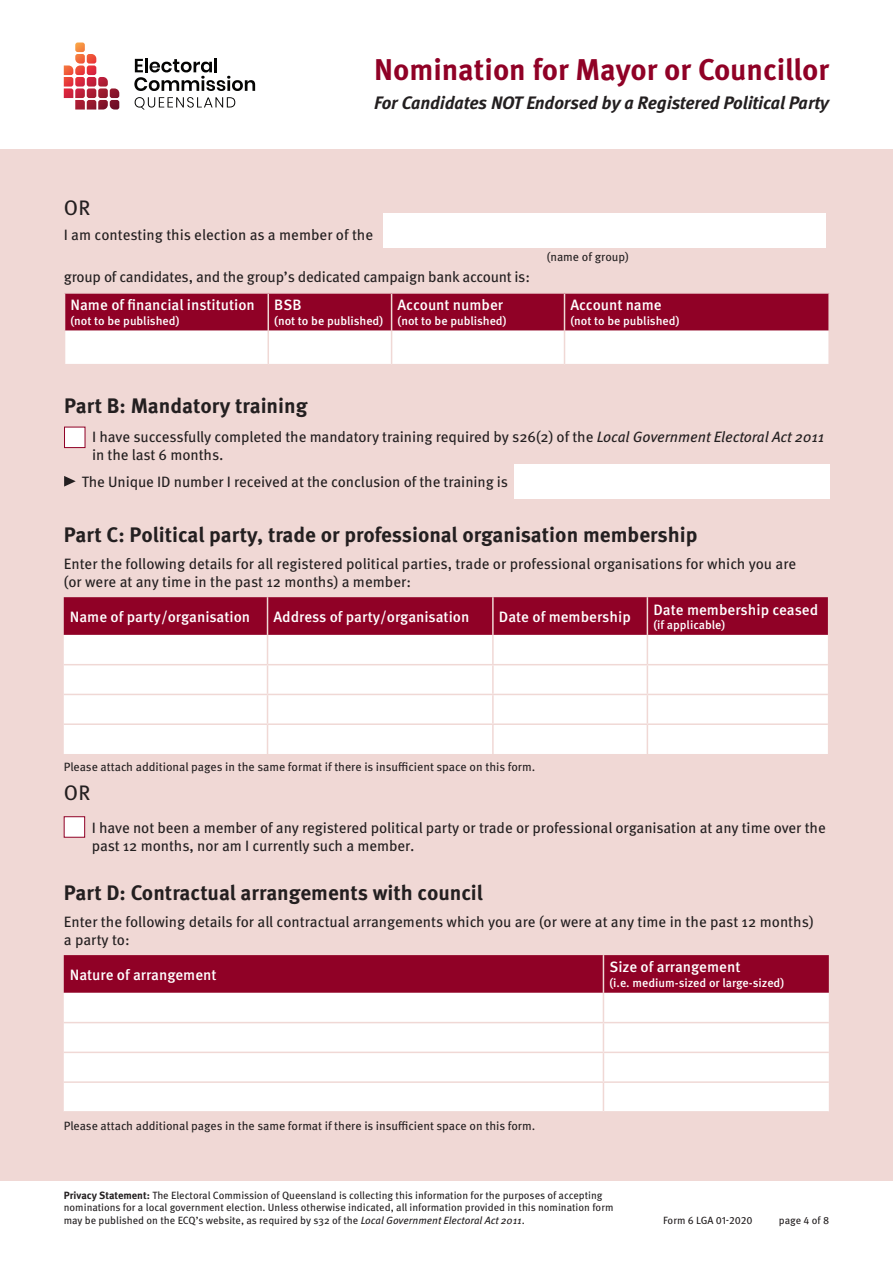
<style>
.page{position:relative;width:893px;height:1263px;background:#fff}
.page>*{position:absolute;margin:0;border:0;box-sizing:border-box;transform-origin:0 0}
.t1{font:700 30px "Meta Pro";color:#900126}
.t2{font:700 21px "Meta Pro";color:#231f20}
.t3{font:21px "Meta Pro";color:#231f20}
.t4{font:italic 700 18px "Meta Pro";letter-spacing:-.015em;color:#231f20}
.t5{font:15px/18px "Meta Pro";letter-spacing:-.005em;color:#231f20}
.t6{font:500 15px "Meta Pro";color:#fff}
.t7{font:12px "Meta Pro";color:#231f20}
.t8{font:500 12px "Meta Pro";color:#fff}
.t9{font:10.5px/12.6px "Meta Pro";color:#231f20}
.s1{font-style:italic}
.s2{font-weight:700}
</style>
<div class="page">
<div style="left:0;top:149px;width:893px;height:1031px;background:#f0d8d5"></div>
<svg style="left:64px;top:43px;width:55px;height:67px"></svg>
<hr style="left:145px;top:58px;width:3px;height:14px;background:#050504">
<svg style="left:134px;top:59px;width:121px;height:32px"></svg>
<hr style="left:214px;top:58px;width:3px;height:14px;background:#050504">
<svg style="left:135px;top:97px;width:100px;height:13px"></svg>
<svg style="left:64px;top:597px;width:764px;height:157px;background:#e3c0c9"></svg>
<div style="left:64px;top:816px;width:21px;height:22px;background:#fff;border:1px solid #900126"></div>
<svg style="left:64px;top:955px;width:765px;height:156px;background:#e3c0c9"></svg>
<div style="left:64px;top:427px;width:21px;height:21px;background:#fff;border:1px solid #900126"></div>
<svg style="left:64px;top:476px;width:12px;height:11px"></svg>
<div style="left:514px;top:465px;width:315px;height:34px;background:#fff"></div>
<div style="left:383px;top:213px;width:443px;height:34px;background:#fff"></div>
<svg style="left:65px;top:294px;width:763px;height:70px;background:#c57a8e"></svg>
<hr style="left:267px;top:294px;width:2px;height:37px;background:#f0d8d5">
<hr style="left:391px;top:294px;width:1px;height:37px;background:#f0d8d5">
<hr style="left:564px;top:294px;width:1px;height:37px;background:#f0d8d5">
<hr style="left:267px;top:331px;width:2px;height:33px;background:#f0d8d5">
<hr style="left:391px;top:331px;width:1px;height:33px;background:#f0d8d5">
<hr style="left:564px;top:331px;width:1px;height:33px;background:#f0d8d5">
<h1 class="t1" style="left:374px;top:50px;width:457px">Nomination for Mayor or Councillor</h1>
<p class="t4" style="left:374px;top:91px;width:457px">For Candidates NOT Endorsed by a Registered Political Party</p>
<h2 class="t3" style="left:64px;top:195px;width:28px">OR</h2>
<p class="t5" style="left:64px;top:226px;width:311px">I am contesting this election as a member of the</p>
<p class="t5" style="left:64px;top:268px;width:468px">group of candidates, and the group’s dedicated campaign bank account is:</p>
<p class="t6" style="left:71px;top:296px;width:186px">Name of financial institution</p>
<p class="t8" style="left:71px;top:313px;width:110px">(not to be published)</p>
<p class="t6" style="left:398px;top:296px;width:107px">Account number</p>
<p class="t8" style="left:398px;top:313px;width:110px">(not to be published)</p>
<p class="t6" style="left:274px;top:296px;width:29px">BSB</p>
<p class="t8" style="left:274px;top:313px;width:110px">(not to be published)</p>
<p class="t7" style="left:547px;top:249px;width:84px">(name of group)</p>
<p class="t6" style="left:570px;top:296px;width:93px">Account name</p>
<p class="t8" style="left:570px;top:313px;width:110px">(not to be published)</p>
<h2 class="t2" style="left:64px;top:393px;width:245px">Part B: Mandatory training</h2>
<p class="t5" style="left:92px;top:428px;width:734px">I have successfully completed the mandatory training required by s26(2) of the <span class="s1">Local Government Electoral Act 2011 </span>in the last 6 months.</p>
<p class="t5" style="left:82px;top:473px;width:428px">The Unique ID number I received at the conclusion of the training is</p>
<h2 class="t2" style="left:64px;top:522px;width:635px">Part C: Political party, trade or professional organisation membership</h2>
<p class="t5" style="left:64px;top:555px;width:734px">Enter the following details for all registered political parties, trade or professional organisations for which you are (or were at any time in the past 12 months) a member:</p>
<p class="t6" style="left:70px;top:607px;width:182px">Name of party/organisation</p>
<p class="t6" style="left:273px;top:607px;width:197px">Address of party/organisation</p>
<p class="t6" style="left:499px;top:607px;width:133px">Date of membership</p>
<p class="t6" style="left:653px;top:600px;width:166px">Date membership ceased</p>
<p class="t8" style="left:653px;top:617px;width:73px">(if applicable)</p>
<p class="t7" style="left:64px;top:759px;width:473px">Please attach additional pages in the same format if there is insufficient space on this form.</p>
<h2 class="t3" style="left:64px;top:780px;width:28px">OR</h2>
<p class="t5" style="left:92px;top:819px;width:735px">I have not been a member of any registered political party or trade or professional organisation at any time over the past 12 months, nor am I currently such a member.</p>
<h2 class="t2" style="left:64px;top:880px;width:421px">Part D: Contractual arrangements with council</h2>
<p class="t5" style="left:64px;top:913px;width:751px">Enter the following details for all contractual arrangements which you are (or were at any time in the past 12 months) a party to:</p>
<p class="t6" style="left:70px;top:965px;width:148px">Nature of arrangement</p>
<p class="t6" style="left:609px;top:958px;width:133px">Size of arrangement</p>
<p class="t8" style="left:609px;top:975px;width:176px">(i.e. medium-sized or large-sized)</p>
<p class="t7" style="left:64px;top:1118px;width:473px">Please attach additional pages in the same format if there is insufficient space on this form.</p>
<p class="t9" style="left:64px;top:1189px;width:551px"><span class="s2">Privacy Statement:</span> The Electoral Commission of Queensland is collecting this information for the purposes of accepting nominations for a local government election. Unless otherwise indicated, all information provided in this nomination form may be published on the ECQ’s website, as required by s32 of the <span class="s1">Local Government Electoral Act 2011</span>.</p>
<p class="t9" style="left:663px;top:1214px;width:91px">Form 6 LGA 01-2020</p>
<p class="t9" style="left:779px;top:1214px;width:52px">page 4 of 8</p>
</div>
